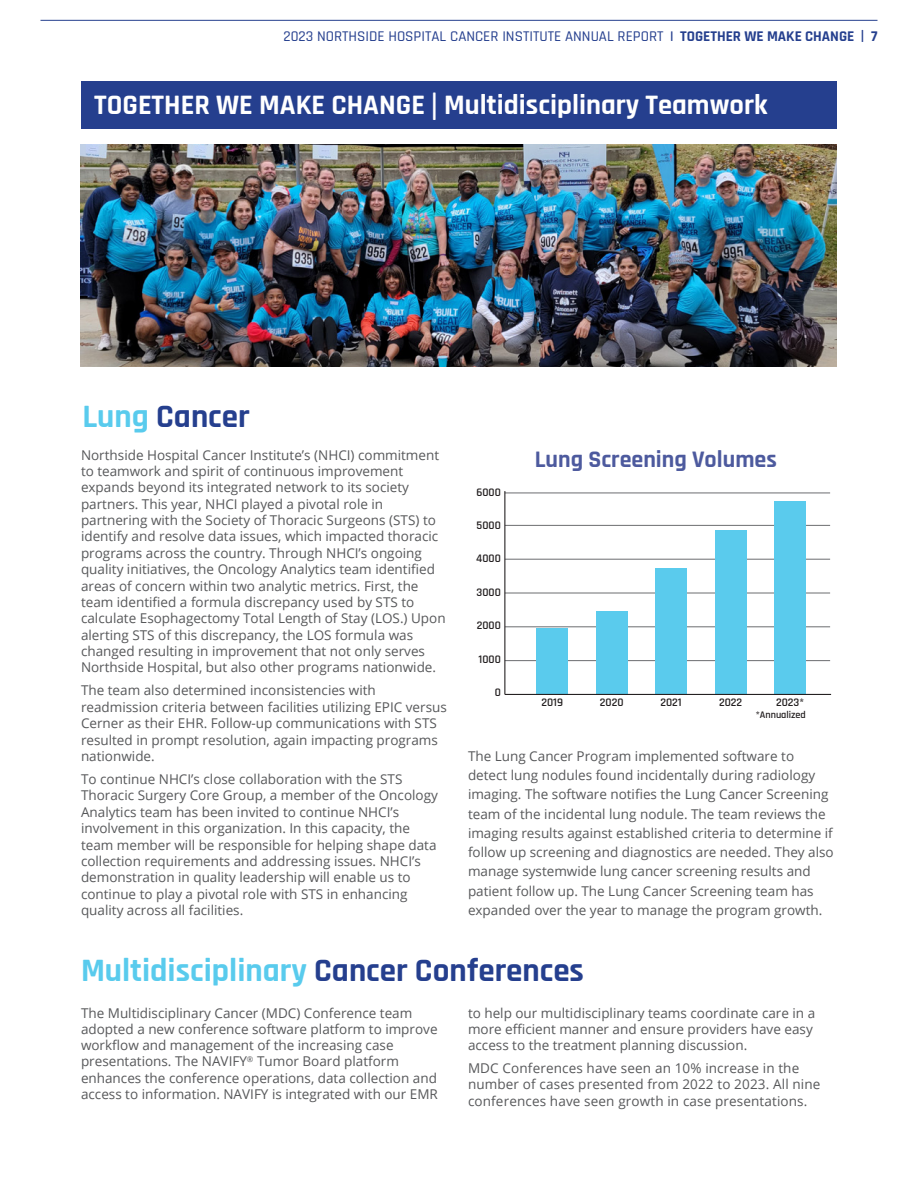
<style>
.page{position:relative;width:918px;height:1188px;background:#fff}
.page>*{position:absolute;margin:0;border:0;box-sizing:border-box;transform-origin:0 0}
.HEADER_2{font:700 33px "Rajdhani";color:#59cbed}
.HEADER_2-2{font:700 33px "Rajdhani";color:#253f8e}
.HEADER_2-3{font:700 28.5px "Rajdhani";color:#fff}
.HEADER_3{font:700 24px "Rajdhani";color:#4d5a9e}
.t1{font:500 15px "Rajdhani";color:#253f8e}
.Body_Text{font:13.5px/16.4px "Open Sans";color:#57585a}
.t2{font:600 11.7px "Rajdhani";color:#231f20}
.t3{font:600 10.2px "Rajdhani";color:#231f20}
.s1{font-weight:700}
.s2{font-weight:700;font-size:18.75px}
.s3{font-size:42.75px}
.s4{color:#59cbed}
.s5{color:#253f8e}
</style>
<div class="page">
<hr style="left:505px;top:660px;width:325px;height:1px;background:#6c6d70">
<hr style="left:505px;top:627px;width:325px;height:1px;background:#6c6d70">
<hr style="left:505px;top:593px;width:325px;height:1px;background:#6c6d70">
<hr style="left:505px;top:559px;width:325px;height:1px;background:#6c6d70">
<hr style="left:505px;top:525px;width:325px;height:1px;background:#6c6d70">
<hr style="left:505px;top:493px;width:325px;height:1px;background:#6c6d70">
<div style="left:774px;top:501px;width:32px;height:193px;background:#5acbed"></div>
<div style="left:536px;top:628px;width:32px;height:66px;background:#5acbed"></div>
<div style="left:596px;top:611px;width:32px;height:83px;background:#5acbed"></div>
<div style="left:655px;top:569px;width:32px;height:125px;background:#5acbed"></div>
<div style="left:715px;top:530px;width:32px;height:164px;background:#5acbed"></div>
<hr style="left:505px;top:694px;width:326px;height:1px;background:#231f20">
<hr style="left:504px;top:491px;width:1px;height:203px;background:#231f20">
<img style="left:80px;top:144px;width:757px;height:223px">
<div style="left:81px;top:81px;width:756px;height:47px;background:#253f8e"></div>
<hr style="left:40px;top:20px;width:838px;height:1px;background:#253f8e">
<p class="t1" style="left:284px;top:27px;width:595px">2023 NORTHSIDE HOSPITAL CANCER INSTITUTE ANNUAL REPORT <span class="s1">| TOGETHER WE MAKE CHANGE</span> <span class="s2">|</span> <span class="s1">7</span></p>
<p class="HEADER_2-3" style="left:94px;top:88px;width:675px">TOGETHER WE MAKE CHANGE <span class="s3">|</span> Multidisciplinary Teamwork</p>
<p class="HEADER_2-2" style="left:82px;top:397px;width:169px"><span class="s4">Lung</span> Cancer</p>
<p class="Body_Text" style="left:81px;top:446px;width:366px">Northside Hospital Cancer Institute’s (NHCI) commitment to teamwork and spirit of continuous improvement expands beyond its integrated network to its society partners. This year, NHCI played a pivotal role in partnering with the Society of Thoracic Surgeons (STS) to identify and resolve data issues, which impacted thoracic programs across the country. Through NHCI’s ongoing quality initiatives, the Oncology Analytics team identified areas of concern within two analytic metrics. First, the team identified a formula discrepancy used by STS to calculate Esophagectomy Total Length of Stay (LOS.) Upon alerting STS of this discrepancy, the LOS formula was changed resulting in improvement that not only serves Northside Hospital, but also other programs nationwide.</p>
<p class="Body_Text" style="left:81px;top:682px;width:367px">The team also determined inconsistencies with readmission criteria between facilities utilizing EPIC versus Cerner as their EHR. Follow-up communications with STS resulted in prompt resolution, again impacting programs nationwide.</p>
<p class="Body_Text" style="left:81px;top:771px;width:358px">To continue NHCI’s close collaboration with the STS Thoracic Surgery Core Group, a member of the Oncology Analytics team has been invited to continue NHCI’s involvement in this organization. In this capacity, the team member will be responsible for helping shape data collection requirements and addressing issues. NHCI’s demonstration in quality leadership will enable us to continue to play a pivotal role with STS in enhancing quality across all facilities.</p>
<p class="t2" style="left:476px;top:485px;width:26px">6000</p>
<p class="t2" style="left:477px;top:518px;width:26px">5000</p>
<p class="t2" style="left:476px;top:551px;width:26px">4000</p>
<p class="t2" style="left:477px;top:585px;width:26px">3000</p>
<p class="t2" style="left:477px;top:618px;width:26px">2000</p>
<p class="t2" style="left:479px;top:653px;width:24px">1000</p>
<p class="t2" style="left:495px;top:685px;width:8px">0</p>
<p class="HEADER_3" style="left:535px;top:444px;width:243px">Lung Screening Volumes</p>
<p class="t2" style="left:541px;top:696px;width:23px">2019</p>
<p class="t2" style="left:600px;top:696px;width:25px">2020</p>
<p class="t2" style="left:661px;top:696px;width:23px">2021</p>
<p class="t2" style="left:719px;top:696px;width:25px">2022</p>
<p class="t2" style="left:776px;top:696px;width:30px">2023*</p>
<p class="t3" style="left:756px;top:709px;width:52px">*Annualized</p>
<p class="Body_Text" style="left:468px;top:746px;width:367px;line-height:19.4px">The Lung Cancer Program implemented software to detect lung nodules found incidentally during radiology imaging. The software notifies the Lung Cancer Screening team of the incidental lung nodule. The team reviews the imaging results against established criteria to determine if follow up screening and diagnostics are needed. They also manage systemwide lung cancer screening results and patient follow up. The Lung Cancer Screening team has expanded over the year to manage the program growth.</p>
<p class="HEADER_2" style="left:81px;top:951px;width:505px">Multidisciplinary <span class="s5">Cancer Conferences</span></p>
<p class="Body_Text" style="left:81px;top:1004px;width:358px">The Multidisciplinary Cancer (MDC) Conference team adopted a new conference software platform to improve workflow and management of the increasing case presentations. The NAVIFY<sup>®</sup> Tumor Board platform enhances the conference operations, data collection and access to information. NAVIFY is integrated with our EMR</p>
<p class="Body_Text" style="left:468px;top:1004px;width:349px">to help our multidisciplinary teams coordinate care in a more efficient manner and ensure providers have easy access to the treatment planning discussion.</p>
<p class="Body_Text" style="left:468px;top:1060px;width:354px">MDC Conferences have seen an 10% increase in the number of cases presented from 2022 to 2023. All nine conferences have seen growth in case presentations.</p>
</div>
